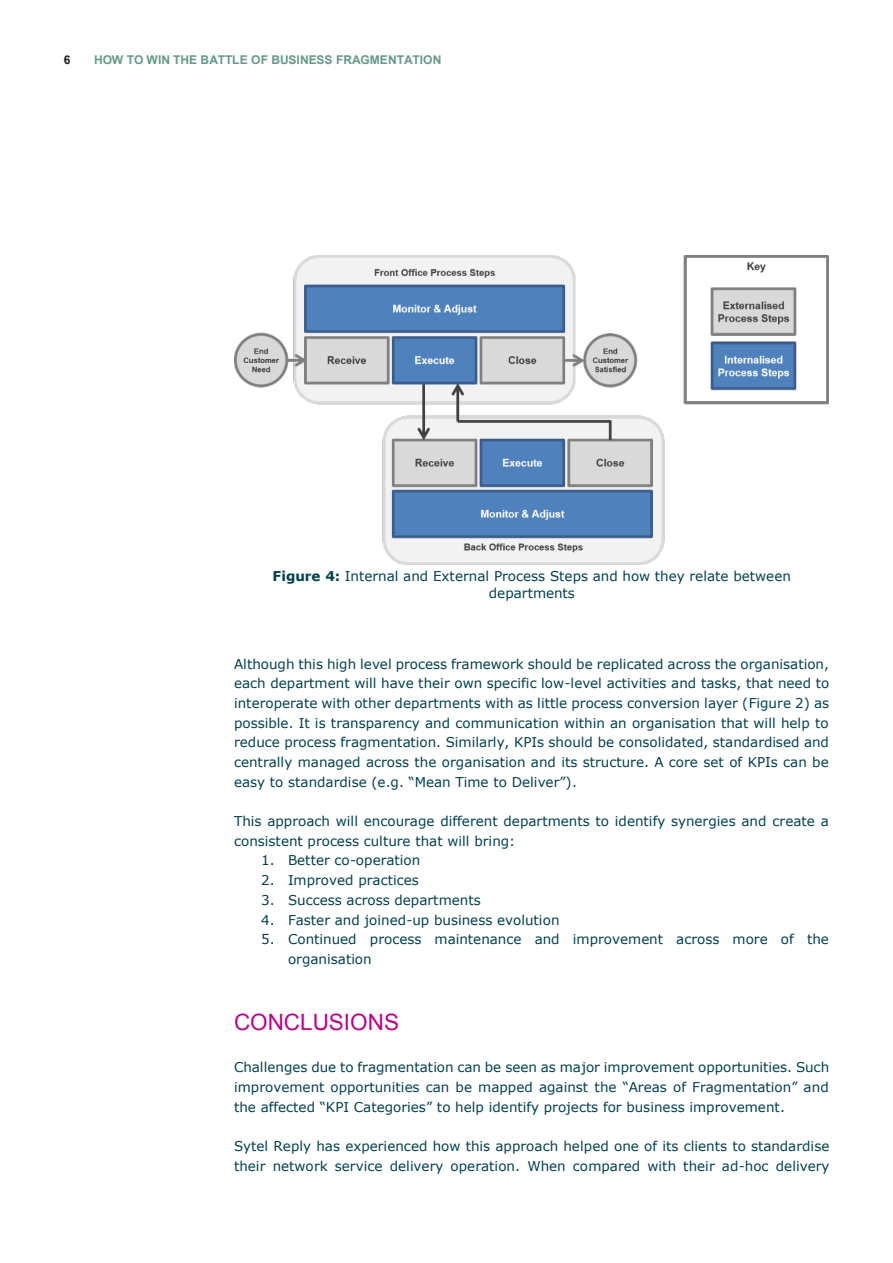
<style>
.page{position:relative;width:893px;height:1263px;background:#fff}
.page>*{position:absolute;margin:0;border:0;box-sizing:border-box;transform-origin:0 0}
.t1{font:22.5px "Arial";color:#be008c}
.t2{font:13.5px/19.6px "Verdana";color:#00404f}
.t3{font:700 12px "Arial";letter-spacing:-.005em;color:#65998a}
.t4{font:700 12px "Arial";color:#231f20}
.s1{font-weight:700}
</style>
<div class="page">
<img style="left:234px;top:255px;width:594px;height:309px">
<p class="t4" style="left:64px;top:52px;width:8px">6</p>
<p class="t3" style="left:94px;top:52px;width:349px">HOW TO WIN THE BATTLE OF BUSINESS FRAGMENTATION</p>
<p class="t2" style="left:273px;top:568px;width:520px;line-height:16.5px;text-align:center"><span class="s1">Figure 4:</span> Internal and External Process Steps and how they relate between departments</p>
<p class="t2" style="left:234px;top:654px;width:597px;text-align:justify">Although this high level process framework should be replicated across the organisation, each department will have their own specific low-level activities and tasks, that need to interoperate with other departments with as little process conversion layer (Figure 2) as possible. It is transparency and communication within an organisation that will help to reduce process fragmentation. Similarly, KPIs should be consolidated, standardised and centrally managed across the organisation and its structure. A core set of KPIs can be easy to standardise (e.g. “Mean Time to Deliver”).</p>
<p class="t2" style="left:234px;top:811px;width:596px">This approach will encourage different departments to identify synergies and create a consistent process culture that will bring:</p>
<p class="t2" style="left:261px;top:850px;width:161px">1. Better co-operation</p>
<p class="t2" style="left:261px;top:870px;width:159px">2. Improved practices</p>
<p class="t2" style="left:261px;top:890px;width:221px">3. Success across departments</p>
<p class="t2" style="left:261px;top:910px;width:300px">4. Faster and joined-up business evolution</p>
<p class="t2" style="left:288px;top:929px;width:542px;text-indent:-27px">5. Continued process maintenance and improvement across more of the organisation</p>
<p class="t1" style="left:234px;top:1007px;width:166px">CONCLUSIONS</p>
<p class="t2" style="left:234px;top:1057px;width:597px;text-align:justify">Challenges due to fragmentation can be seen as major improvement opportunities. Such improvement opportunities can be mapped against the “Areas of Fragmentation” and the affected “KPI Categories” to help identify projects for business improvement.</p>
<p class="t2" style="left:234px;top:1136px;width:597px">Sytel Reply has experienced how this approach helped one of its clients to standardise their network service delivery operation. When compared with their ad-hoc delivery</p>
</div>
